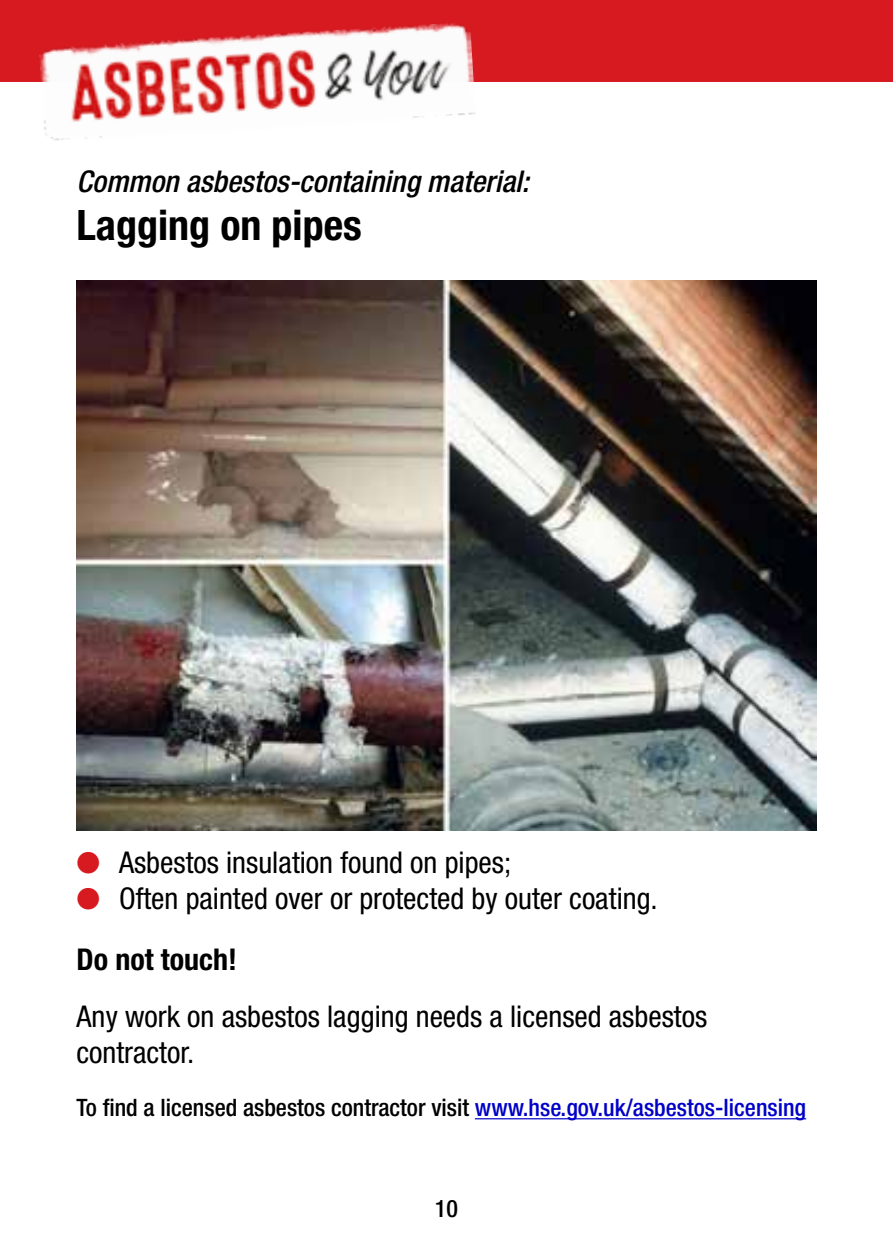
<style>
.page{position:relative;width:893px;height:1259px;background:#fff}
.page>*{position:absolute;margin:0;border:0;box-sizing:border-box;transform-origin:0 0}
.head-1{font:700 condensed 42px "Helvetica Neue LT Std";color:#000}
.bodytext{font:condensed 30px/36px "Helvetica Neue LT Std";color:#000}
.head-3{font:italic 500 condensed 30px "Helvetica Neue LT Std";color:#000}
.head-2{font:700 condensed 30px "Helvetica Neue LT Std";color:#000}
.call_to_action{font:500 condensed 24px "Helvetica Neue LT Std";color:#000}
.s1{color:#d71920}
.s2{color:#0000c8}
</style>
<div class="page">
<div style="left:0;top:0;width:893px;height:82px;background:#d71920"></div>
<img style="left:39px;top:23px;width:437px;height:118px">
<hr style="left:475px;top:1118px;width:331px;height:1px;background:#0000c8">
<img style="left:77px;top:281px;width:739px;height:549px">
<p class="head-3" style="left:77px;top:163px;width:454px">Common asbestos-containing material:</p>
<p class="head-1" style="left:77px;top:199px;width:287px">Lagging on pipes</p>
<p class="bodytext" style="left:77px;top:844px;width:436px"><span class="s1">●</span> Asbestos insulation found on pipes;</p>
<p class="bodytext" style="left:77px;top:880px;width:583px"><span class="s1">●</span> Often painted over or protected by outer coating.</p>
<p class="head-2" style="left:77px;top:941px;width:162px">Do not touch!</p>
<p class="bodytext" style="left:77px;top:998px;width:632px">Any work on asbestos lagging needs a licensed asbestos contractor.</p>
<p class="call_to_action" style="left:77px;top:1093px;width:731px">To find a licensed asbestos contractor visit <span class="s2">www.hse.gov.uk/asbestos-licensing</span></p>
<p class="call_to_action" style="left:435px;top:1193px;width:25px">10</p>
</div>
